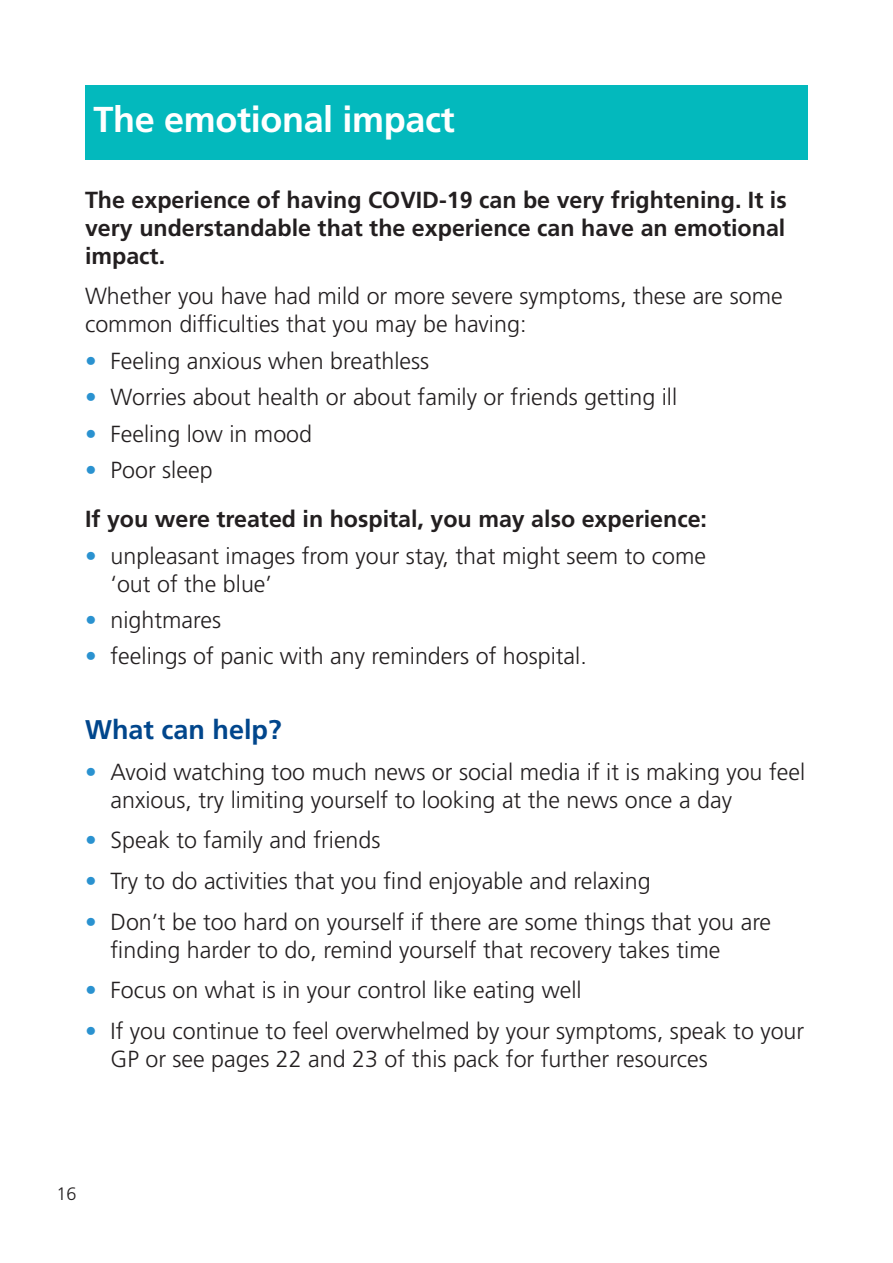
<style>
.page{position:relative;width:893px;height:1263px;background:#fff}
.page>*{position:absolute;margin:0;border:0;box-sizing:border-box;transform-origin:0 0}
.t1{font:700 36px "Frutiger LT Std";letter-spacing:-.01em;color:#fff}
.t2{font:700 27px "Frutiger LT Std";color:#01468c}
.t3{font:300 23.25px/27.9px "Frutiger LT Std";color:#231f20}
.t4{font:700 23.25px/27.9px "Frutiger LT Std";color:#231f20;text-align:justify}
.t5{font:300 18px "Frutiger LT Std";color:#231f20}
.s1{color:#2a92d0}
.s2{font-weight:300;color:#2a92d0}
.s3{font-weight:300}
</style>
<div class="page">
<div style="left:85px;top:85px;width:723px;height:74px;background:#03b9bd"></div>
<h1 class="t1" style="left:94px;top:98px;width:363px">The emotional impact</h1>
<p class="t4" style="left:85px;top:186px;width:703px">The experience of having COVID-19 can be very frightening. It is very understandable that the experience can have an emotional impact.</p>
<p class="t3" style="left:85px;top:283px;width:699px">Whether you have had mild or more severe symptoms, these are some common difficulties that you may be having:</p>
<p class="t3" style="left:85px;top:347px;width:346px"><span class="s1">•</span> Feeling anxious when breathless</p>
<p class="t3" style="left:85px;top:384px;width:594px"><span class="s1">•</span> Worries about health or about family or friends getting ill</p>
<p class="t3" style="left:85px;top:420px;width:229px"><span class="s1">•</span> Feeling low in mood</p>
<p class="t4" style="left:85px;top:445px;width:623px;line-height:49.2px"><span class="s2">•</span> <span class="s3">Poor sleep<br></span>If you were treated in hospital, you may also experience:</p>
<p class="t3" style="left:111px;top:542px;width:597px;text-indent:-26px"><span class="s1">•</span> unpleasant images from your stay, that might seem to come ‘out of the blue’</p>
<p class="t3" style="left:85px;top:606px;width:138px"><span class="s1">•</span> nightmares</p>
<p class="t3" style="left:85px;top:643px;width:503px"><span class="s1">•</span> feelings of panic with any reminders of hospital.</p>
<p class="t2" style="left:85px;top:714px;width:198px">What can help?</p>
<p class="t3" style="left:111px;top:758px;width:696px;text-indent:-26px"><span class="s1">•</span> Avoid watching too much news or social media if it is making you feel anxious, try limiting yourself to looking at the news once a day</p>
<p class="t3" style="left:85px;top:827px;width:297px"><span class="s1">•</span> Speak to family and friends</p>
<p class="t3" style="left:85px;top:867px;width:567px"><span class="s1">•</span> Try to do activities that you find enjoyable and relaxing</p>
<p class="t3" style="left:111px;top:908px;width:662px;text-indent:-26px"><span class="s1">•</span> Don’t be too hard on yourself if there are some things that you are finding harder to do, remind yourself that recovery takes time</p>
<p class="t3" style="left:85px;top:977px;width:498px"><span class="s1">•</span> Focus on what is in your control like eating well</p>
<p class="t3" style="left:111px;top:1017px;width:695px;text-indent:-26px"><span class="s1">•</span> If you continue to feel overwhelmed by your symptoms, speak to your<br>GP or see pages 22 and 23 of this pack for further resources</p>
<p class="t5" style="left:57px;top:1183px;width:22px">16</p>
</div>
